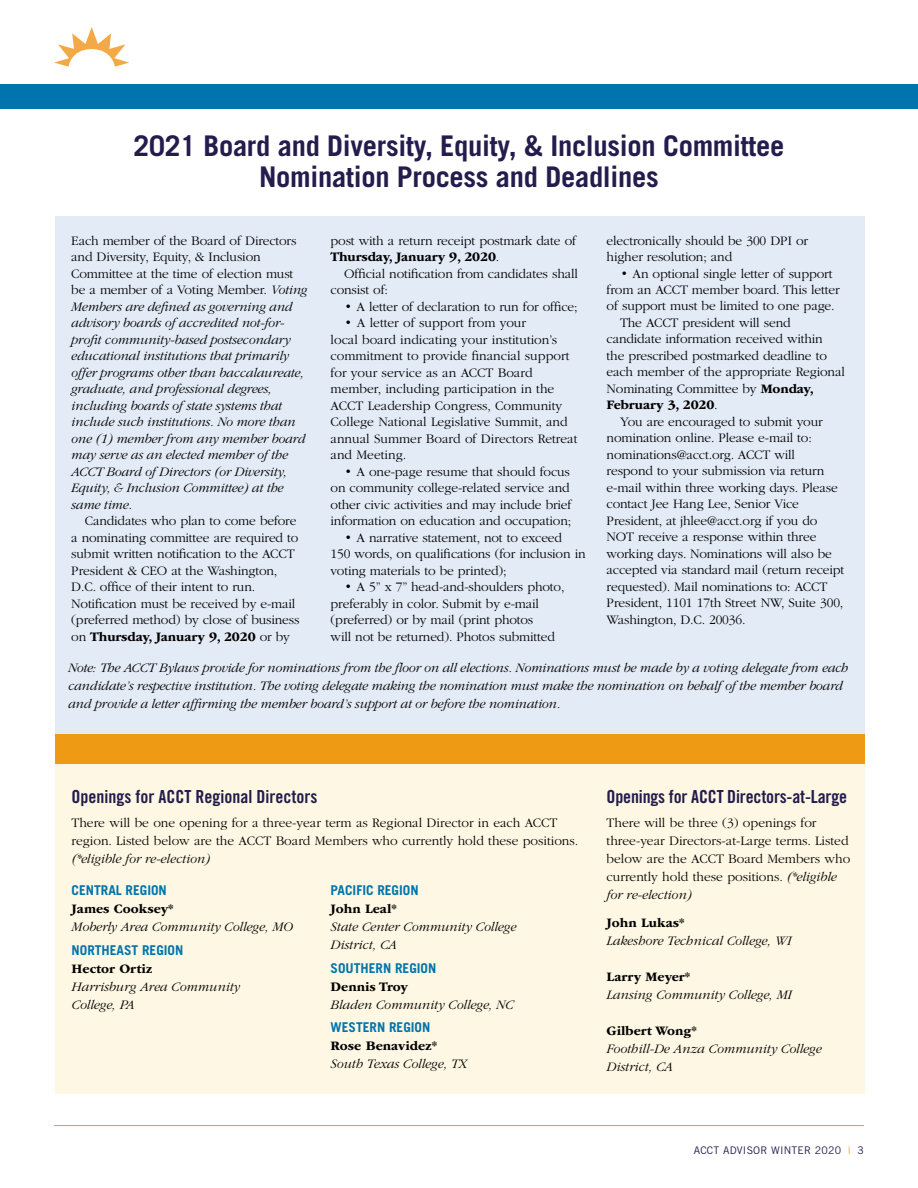
<style>
.page{position:relative;width:918px;height:1188px;background:#fff}
.page>*{position:absolute;margin:0;border:0;box-sizing:border-box;transform-origin:0 0}
.t1{font:700 28.5px/31.5px "Trade Gothic LT Std";letter-spacing:-.01em;color:#231c4c;text-align:center}
.t2{font:18px "Trade Gothic LT Std Bd Cn 20";color:#231c4c}
.t3{font:300 13.5px/16.5px "ITC Garamond Std";letter-spacing:-.01em;color:#000}
.t4{font:italic 300 13.5px/16.5px "ITC Garamond Std";letter-spacing:-.01em;color:#000}
.t5{font:700 13.5px "ITC Garamond Std";color:#000}
.t6{font:700 13.5px "Trade Gothic LT Std";color:#0074ac}
.t7{font:10.5px "Trade Gothic LT Std";letter-spacing:.02em;color:#231c4c}
.s1{font-weight:700}
.s2{font-weight:300}
.s3{font-style:normal}
.s4{font-style:italic}
.s5{color:#ee9a15}
</style>
<div class="page">
<div style="left:0;top:84px;width:918px;height:25px;background:#0074ac"></div>
<svg style="left:54px;top:27px;width:75px;height:40px"></svg>
<div style="left:55px;top:216px;width:810px;height:543px;background:#e3ebf6"></div>
<div style="left:55px;top:734px;width:810px;height:30px;background:#ee9a15"></div>
<div style="left:55px;top:764px;width:810px;height:330px;background:#fef7e3"></div>
<hr style="left:54px;top:1125px;width:810px;height:1px;background:#ee9a15">
<h1 class="t1" style="left:134px;top:129px;width:652px">2021 Board and Diversity, Equity, &amp; Inclusion Committee<br>Nomination Process and Deadlines</h1>
<p class="t3" style="left:607px;top:232px;width:203px">electronically should be 300 DPI or higher resolution; and</p>
<p class="t3" style="left:620px;top:265px;width:214px">• An optional single letter of support</p>
<p class="t3" style="left:607px;top:282px;width:235px">from an ACCT member board. This letter</p>
<p class="t3" style="left:607px;top:298px;width:230px">of support must be limited to one page.</p>
<p class="t3" style="left:620px;top:315px;width:172px">The ACCT president will send</p>
<p class="t3" style="left:607px;top:331px;width:218px">candidate information received within</p>
<p class="t3" style="left:607px;top:348px;width:222px">the prescribed postmarked deadline to</p>
<p class="t3" style="left:607px;top:364px;width:240px">each member of the appropriate Regional</p>
<p class="t3" style="left:607px;top:381px;width:209px">Nominating Committee by <span class="s1">Monday,</span></p>
<p class="t5" style="left:607px;top:398px;width:113px">February 3, 2020<span class="s2">.</span></p>
<p class="t3" style="left:620px;top:414px;width:204px">You are encouraged to submit your</p>
<p class="t3" style="left:607px;top:430px;width:207px">nomination online. Please e-mail to:</p>
<p class="t3" style="left:607px;top:447px;width:190px">nominations@acct.org. ACCT will</p>
<p class="t3" style="left:607px;top:463px;width:219px">respond to your submission via return</p>
<p class="t3" style="left:607px;top:480px;width:233px">e-mail within three working days. Please</p>
<p class="t3" style="left:607px;top:496px;width:194px">contact Jee Hang Lee, Senior Vice</p>
<p class="t3" style="left:607px;top:513px;width:212px">President, at jhlee@acct.org if you do</p>
<p class="t3" style="left:607px;top:529px;width:211px">NOT receive a response within three</p>
<p class="t3" style="left:607px;top:546px;width:227px">working days. Nominations will also be</p>
<p class="t3" style="left:607px;top:562px;width:239px">accepted via standard mail (return receipt</p>
<p class="t3" style="left:607px;top:579px;width:222px">requested). Mail nominations to: ACCT</p>
<p class="t3" style="left:607px;top:595px;width:238px">President, 1101 17th Street NW, Suite 300,</p>
<p class="t3" style="left:607px;top:612px;width:141px">Washington, D.C. 20036.</p>
<p class="t4" style="left:68px;top:659px;width:782px;line-height:18px">Note: The ACCT Bylaws provide for nominations from the floor on all elections. Nominations must be made by a voting delegate from each candidate’s respective institution. The voting delegate making the nomination must make the nomination on behalf of the member board and provide a letter affirming the member board’s support at or before the nomination.</p>
<p class="t3" style="left:331px;top:232px;width:247px">post with a return receipt postmark date of<br><span class="s1">Thursday, January 9, 2020</span>.</p>
<p class="t3" style="left:331px;top:265px;width:249px;text-indent:14px">Official notification from candidates shall consist of:</p>
<p class="t3" style="left:344px;top:298px;width:235px">• A letter of declaration to run for office;</p>
<p class="t3" style="left:331px;top:315px;width:248px;text-indent:14px">• A letter of support from your<br>local board indicating your institution’s commitment to provide financial support for your service as an ACCT Board member, including participation in the ACCT Leadership Congress, Community College National Legislative Summit, and annual Summer Board of Directors Retreat and Meeting.</p>
<p class="t3" style="left:331px;top:463px;width:243px;text-indent:14px">• A one-page resume that should focus on community college-related service and other civic activities and may include brief information on education and occupation;</p>
<p class="t3" style="left:331px;top:529px;width:257px;text-indent:14px">• A narrative statement, not to exceed<br>150 words, on qualifications (for inclusion in voting materials to be printed);</p>
<p class="t3" style="left:331px;top:579px;width:235px;text-indent:14px">• A 5” x 7” head-and-shoulders photo, preferably in color. Submit by e-mail (preferred) or by mail (print photos<br>will not be returned). Photos submitted</p>
<p class="t4" style="left:71px;top:232px;width:238px"><span class="s3">Each member of the Board of Directors and Diversity, Equity, &amp; Inclusion Committee at the time of election must be a member of a Voting Member.</span> Voting Members are defined as governing and advisory boards of accredited not-for&shy;profit community-based postsecondary educational institutions that primarily offer programs other than baccalaureate, graduate, and professional degrees, including boards of state systems that include such institutions. No more than one (1) member from any member board may serve as an elected member of the ACCT Board of Directors (or Diversity, Equity, &amp; Inclusion Committee) at the same time.</p>
<p class="t3" style="left:71px;top:513px;width:230px;text-indent:14px">Candidates who plan to come before a nominating committee are required to submit written notification to the ACCT President &amp; CEO at the Washington, D.C. office of their intent to run.<br>Notification must be received by e-mail (preferred method) by close of business on <span class="s1">Thursday, January 9, 2020</span> or by</p>
<h2 class="t2" style="left:72px;top:786px;width:247px">Openings for ACCT Regional Directors</h2>
<p class="t3" style="left:72px;top:814px;width:508px;line-height:18px">There will be one opening for a three-year term as Regional Director in each ACCT region. Listed below are the ACCT Board Members who currently hold these positions.</p>
<p class="t4" style="left:72px;top:850px;width:140px">(*eligible for re-election)</p>
<p class="t6" style="left:72px;top:882px;width:97px">CENTRAL REGION</p>
<p class="t5" style="left:72px;top:901px;width:104px">James Cooksey*</p>
<p class="t4" style="left:72px;top:919px;width:223px">Moberly Area Community College, MO</p>
<p class="t6" style="left:72px;top:941px;width:113px">NORTHEAST REGION</p>
<p class="t5" style="left:72px;top:961px;width:82px">Hector Ortiz</p>
<p class="t4" style="left:72px;top:977px;width:170px;line-height:18px">Harrisburg Area Community<br>College, PA</p>
<p class="t6" style="left:331px;top:882px;width:90px">PACIFIC REGION</p>
<p class="t5" style="left:331px;top:901px;width:68px">John Leal*</p>
<p class="t4" style="left:331px;top:918px;width:187px;line-height:18px">State Center Community College<br>District, CA</p>
<p class="t6" style="left:331px;top:959px;width:107px">SOUTHERN REGION</p>
<p class="t5" style="left:331px;top:979px;width:79px">Dennis Troy</p>
<p class="t4" style="left:331px;top:996px;width:185px">Bladen Community College, NC</p>
<p class="t6" style="left:331px;top:1019px;width:101px">WESTERN REGION</p>
<p class="t5" style="left:331px;top:1038px;width:108px">Rose Benavidez*</p>
<p class="t4" style="left:331px;top:1056px;width:138px">South Texas College, TX</p>
<h2 class="t2" style="left:607px;top:786px;width:242px">Openings for ACCT Directors-at-Large</h2>
<p class="t3" style="left:607px;top:814px;width:245px;line-height:18px">There will be three (3) openings for three-year Directors-at-Large terms. Listed below are the ACCT Board Members who currently hold these positions. <span class="s4">(*eligible for re-election)</span></p>
<p class="t5" style="left:607px;top:915px;width:80px">John Lukas*</p>
<p class="t4" style="left:607px;top:933px;width:186px">Lakeshore Technical College, WI</p>
<p class="t5" style="left:607px;top:969px;width:85px">Larry Meyer*</p>
<p class="t4" style="left:607px;top:987px;width:186px">Lansing Community College, MI</p>
<p class="t5" style="left:607px;top:1023px;width:92px">Gilbert Wong*</p>
<p class="t4" style="left:607px;top:1040px;width:217px;line-height:18px">Foothill-De Anza Community College<br>District, CA</p>
<p class="t7" style="left:694px;top:1144px;width:172px">ACCT ADVISOR WINTER 2020 <span class="s5">|</span> 3</p>
</div>
